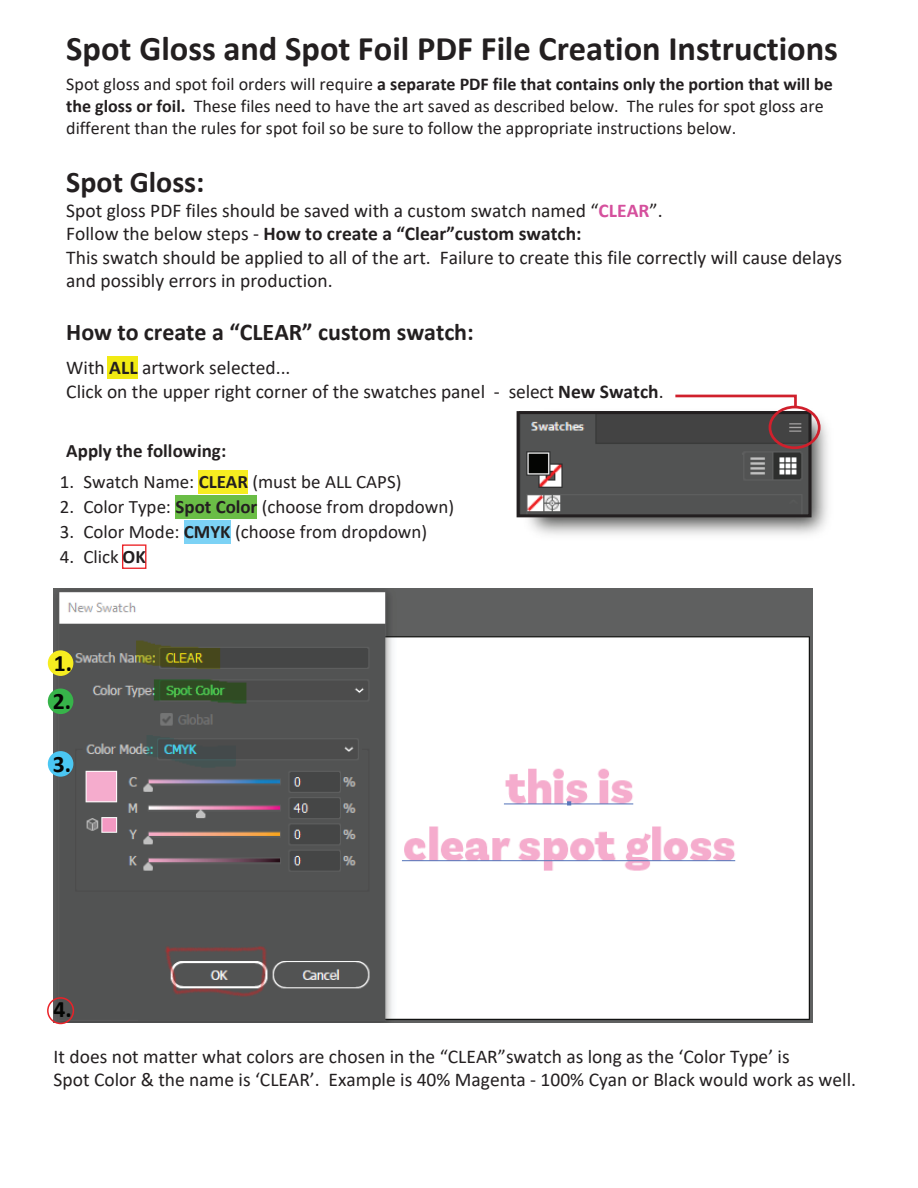
<style>
.page{position:relative;width:918px;height:1188px;background:#fff}
.page>*{position:absolute;margin:0;border:0;box-sizing:border-box;transform-origin:0 0}
.t1{font:700 34.5px "Calibri";color:#231f20}
.t2{font:700 30px "Calibri";color:#231f20}
.t3{font:700 24px "Calibri";color:#231f20}
.t4{font:700 23.7px/38.5px "Calibri";color:#040503}
.t5{font:19.5px/23.4px "Calibri";color:#231f20}
.t6{font:18.9px "Calibri";color:#231f20}
.t7{font:700 18.9px "Calibri";color:#231f20}
.t8{font:18px/21.6px "Calibri";color:#231f20}
.s1{font-weight:700}
.s2{font-weight:700;color:#d5509d}
</style>
<div class="page">
<img style="left:516px;top:406px;width:312px;height:129px">
<img style="left:521px;top:415px;width:287px;height:98px">
<div style="left:108px;top:357px;width:30px;height:22px;background:#f1ea13"></div>
<div style="left:199px;top:470px;width:49px;height:23px;background:#f6ed20"></div>
<div style="left:176px;top:495px;width:81px;height:23px;background:#6abd46"></div>
<div style="left:184px;top:520px;width:47px;height:23px;background:#7cd2f5"></div>
<div style="left:122px;top:544px;width:24px;height:25px;border:1px solid #ec2226"></div>
<div style="left:517px;top:411px;width:295px;height:106px;border:3px solid #231f20"></div>
<div style="left:769px;top:406px;width:52px;height:43px;border:3px solid #d0202c;border-radius:50%"></div>
<svg style="left:673px;top:394px;width:125px;height:16px"></svg>
<img style="left:54px;top:588px;width:759px;height:435px">
<div style="left:48px;top:650px;width:25px;height:26px;background:#f6ed20;border-radius:50%"></div>
<div style="left:48px;top:689px;width:25px;height:25px;background:#37b44a;border-radius:50%"></div>
<div style="left:48px;top:751px;width:25px;height:26px;background:#4bc7f3;border-radius:50%"></div>
<div style="left:47px;top:997px;width:27px;height:27px;border:2px solid #eb2228;border-radius:50%"></div>
<h1 class="t1" style="left:66px;top:24px;width:773px">Spot Gloss and Spot Foil PDF File Creation Instructions</h1>
<p class="t8" style="left:66px;top:73px;width:768px">Spot gloss and spot foil orders will require <span class="s1">a separate PDF file that contains only the portion that will be the gloss or foil.</span> These files need to have the art saved as described below. The rules for spot gloss are different than the rules for spot foil so be sure to follow the appropriate instructions below.</p>
<h2 class="t2" style="left:66px;top:160px;width:140px">Spot Gloss:</h2>
<p class="t5" style="left:66px;top:198px;width:777px">Spot gloss PDF files should be saved with a custom swatch named “<span class="s2">CLEAR</span>”.<br>Follow the below steps - <span class="s1">How to create a “Clear”custom swatch:<br></span>This swatch should be applied to all of the art. Failure to create this file correctly will cause delays and possibly errors in production.</p>
<p class="t3" style="left:66px;top:315px;width:409px">How to create a “CLEAR” custom swatch:</p>
<p class="t5" style="left:66px;top:356px;width:599px">With <span class="s1">ALL</span> artwork selected...<br>Click on the upper right corner of the swatches panel - select <span class="s1">New Swatch</span>.</p>
<p class="t7" style="left:66px;top:437px;width:161px">Apply the following:</p>
<p class="t6" style="left:60px;top:469px;width:343px">1. Swatch Name: <span class="s1">CLEAR</span> (must be ALL CAPS)</p>
<p class="t6" style="left:60px;top:494px;width:396px">2. Color Type: <span class="s1">Spot Color</span> (choose from dropdown)</p>
<p class="t6" style="left:60px;top:519px;width:369px">3. Color Mode: <span class="s1">CMYK</span> (choose from dropdown)</p>
<p class="t6" style="left:60px;top:544px;width:88px">4. Click <span class="s1">OK</span></p>
<p class="t4" style="left:53px;top:643px;width:21px">1.<br>2.</p>
<p class="t4" style="left:53px;top:744px;width:20px">3.</p>
<p class="t4" style="left:53px;top:990px;width:20px">4.</p>
<p class="t5" style="left:54px;top:1044px;width:804px">It does not matter what colors are chosen in the “CLEAR”swatch as long as the ‘Color Type’ is<br>Spot Color &amp; the name is ‘CLEAR’. Example is 40% Magenta - 100% Cyan or Black would work as well.</p>
</div>
